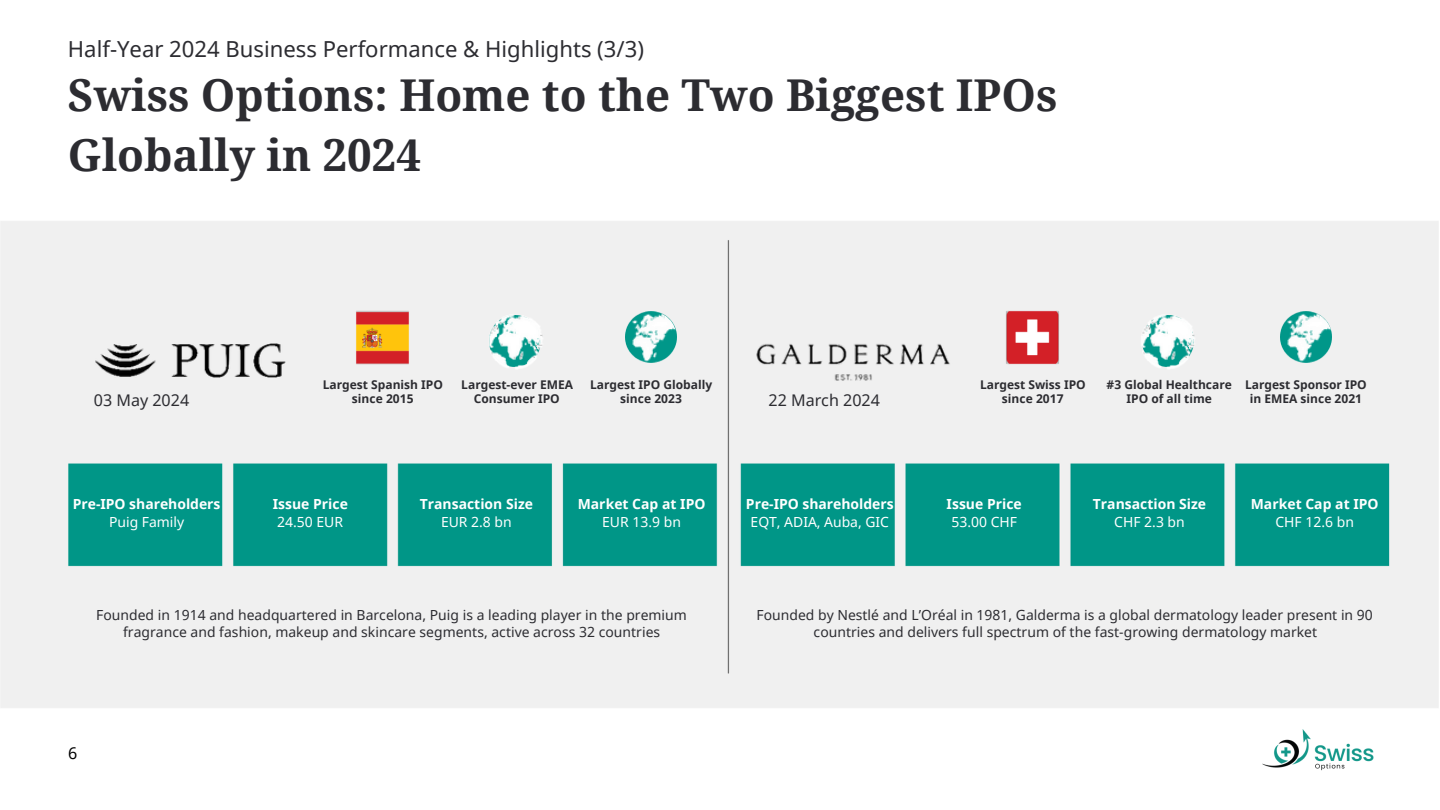
<style>
.page{position:relative;width:1440px;height:810px;background:#fff}
.page>*{position:absolute;margin:0;border:0;box-sizing:border-box;transform-origin:0 0}
.t1{font:700 44px/60px "Noto Serif";color:#2c2c31}
.t2{font:22px "Noto Sans";color:#2c2c31}
.t3{font:16px "Noto Sans";color:#2c2c31}
.t4{font:16px "Noto Sans";color:#000}
.t5{font:14px "Noto Sans";color:#2c2c31}
.t6{font:700 14px/18px "Noto Sans";color:#fff;text-align:center}
.t7{font:14px "Noto Sans";color:#fff}
.t8{font:700 12px "Noto Sans";color:#2c2c31}
.s1{font-weight:400}
</style>
<div class="page">
<img style="left:0;top:221px;width:1439px;height:487px">
<img style="left:95px;top:343px;width:190px;height:35px">
<div style="left:741px;top:292px;width:648px;height:134px;background:#f0f0f0"></div>
<img style="left:756px;top:340px;width:198px;height:42px">
<img style="left:347px;top:301px;width:72px;height:72px">
<img style="left:625px;top:312px;width:51px;height:51px">
<img style="left:997px;top:301px;width:72px;height:72px">
<img style="left:624px;top:311px;width:53px;height:52px;border-radius:50%">
<img style="left:490px;top:315px;width:51px;height:51px">
<img style="left:487px;top:312px;width:59px;height:60px;border-radius:50%">
<img style="left:1142px;top:315px;width:51px;height:51px">
<img style="left:1140px;top:312px;width:59px;height:60px;border-radius:50%">
<img style="left:1281px;top:312px;width:51px;height:51px">
<img style="left:1280px;top:311px;width:52px;height:52px;border-radius:50%">
<img style="left:1262px;top:729px;width:111px;height:42px">
<p class="t2" style="left:68px;top:34px;width:578px">Half-Year 2024 Business Performance &amp; Highlights (3/3)</p>
<p class="t1" style="left:68px;top:64px;width:991px">Swiss Options: Home to the Two Biggest IPOs<br>Globally in 2024</p>
<p class="t8" style="left:323px;top:376px;width:122px">Largest Spanish IPO</p>
<p class="t8" style="left:352px;top:391px;width:63px">since 2015</p>
<h3 class="t8" style="left:590px;top:376px;width:123px">Largest IPO Globally</h3>
<h5 class="t8" style="left:620px;top:391px;width:63px">since 2023</h5>
<h5 class="t8" style="left:461px;top:376px;width:113px">Largest-ever EMEA</h5>
<h4 class="t8" style="left:474px;top:391px;width:87px">Consumer IPO</h4>
<p class="t3" style="left:94px;top:389px;width:97px">03 May 2024</p>
<p class="t3" style="left:769px;top:389px;width:113px">22 March 2024</p>
<h5 class="t8" style="left:980px;top:376px;width:107px">Largest Swiss IPO</h5>
<h5 class="t8" style="left:1002px;top:391px;width:63px">since 2017</h5>
<h5 class="t8" style="left:1107px;top:376px;width:127px">#3 Global Healthcare</h5>
<h5 class="t8" style="left:1127px;top:391px;width:87px">IPO of all time</h5>
<h5 class="t8" style="left:1245px;top:376px;width:123px">Largest Sponsor IPO</h5>
<h5 class="t8" style="left:1250px;top:391px;width:114px">in EMEA since 2021</h5>
<p class="t6" style="left:73px;top:495px;width:149px">Pre-IPO shareholders<br><span class="s1">Puig Family</span></p>
<p class="t6" style="left:273px;top:495px;width:77px">Issue Price</p>
<p class="t6" style="left:420px;top:495px;width:115px">Transaction Size<br><span class="s1">EUR 2.8 bn</span></p>
<p class="t7" style="left:277px;top:512px;width:67px">24.50 EUR</p>
<p class="t6" style="left:578px;top:495px;width:129px">Market Cap at IPO<br><span class="s1">EUR 13.9 bn</span></p>
<p class="t6" style="left:746px;top:495px;width:149px">Pre-IPO shareholders<br><span class="s1">EQT, ADIA, Auba, GIC</span></p>
<p class="t6" style="left:947px;top:495px;width:77px">Issue Price<br><span class="s1">53.00 CHF</span></p>
<p class="t6" style="left:1093px;top:495px;width:115px">Transaction Size<br><span class="s1">CHF 2.3 bn</span></p>
<p class="t6" style="left:1251px;top:495px;width:129px">Market Cap at IPO<br><span class="s1">CHF 12.6 bn</span></p>
<h2 class="t5" style="left:96px;top:605px;width:592px">Founded in 1914 and headquartered in Barcelona, Puig is a leading player in the premium</h2>
<p class="t5" style="left:123px;top:622px;width:539px">fragrance and fashion, makeup and skincare segments, active across 32 countries</p>
<p class="t4" style="left:68px;top:742px;width:11px">6</p>
<p class="t5" style="left:757px;top:605px;width:618px">Founded by Nestlé and L’Oréal in 1981, Galderma is a global dermatology leader present in 90</p>
<p class="t5" style="left:814px;top:622px;width:505px">countries and delivers full spectrum of the fast-growing dermatology market</p>
</div>
